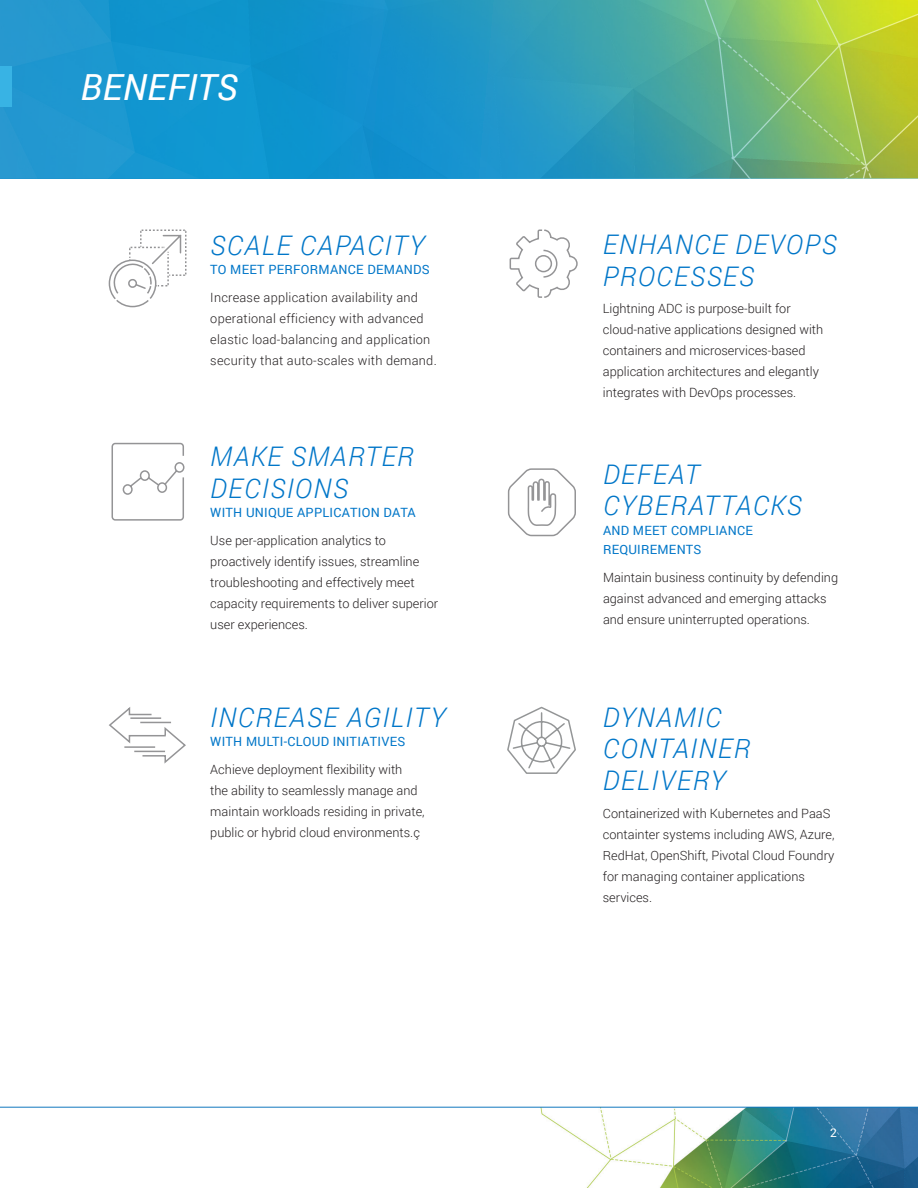
<style>
.page{position:relative;width:918px;height:1188px;background:#fff}
.page>*{position:absolute;margin:0;border:0;box-sizing:border-box;transform-origin:0 0}
.L1_Head{font:italic 36px "Roboto";letter-spacing:.01em;color:#fff}
.L2_Head{font:italic 300 27px/31.5px "Roboto";letter-spacing:.05em;color:#0076c8}
.body_text{font:300 12.75px/21px "Roboto";color:#231f20}
.body_text-2{font:300 12.75px/21px "Roboto";letter-spacing:.02em;color:#231f20}
.L4_Head{font:12.75px/19.5px "Roboto";letter-spacing:.02em;color:#0076c8}
.t1{font:12px "Roboto";color:#fff}
</style>
<div class="page">
<img style="left:540px;top:1108px;width:378px;height:80px">
<hr style="left:0;top:1107px;width:918px;height:1px;background:#1077be">
<svg style="left:0;top:0;width:918px;height:179px;background:#3aa1ad"></svg>
<div style="left:0;top:66px;width:11px;height:41px;background:#38b3e4"></div>
<svg style="left:507px;top:706px;width:69px;height:68px"></svg>
<svg style="left:108px;top:229px;width:79px;height:79px"></svg>
<svg style="left:109px;top:707px;width:77px;height:57px"></svg>
<svg style="left:509px;top:229px;width:69px;height:69px"></svg>
<svg style="left:111px;top:442px;width:74px;height:79px"></svg>
<svg style="left:507px;top:468px;width:69px;height:69px"></svg>
<p class="L1_Head" style="left:81px;top:62px;width:158px">BENEFITS</p>
<p class="L2_Head" style="left:210px;top:228px;width:216px">SCALE CAPACITY</p>
<p class="L4_Head" style="left:210px;top:259px;width:221px">TO MEET PERFORMANCE DEMANDS</p>
<p class="body_text-2" style="left:210px;top:286px;width:228px">Increase application availability and operational efficiency with advanced elastic load-balancing and application security that auto-scales with demand.</p>
<p class="L2_Head" style="left:210px;top:440px;width:205px">MAKE SMARTER<br>DECISIONS</p>
<p class="L4_Head" style="left:210px;top:503px;width:207px">WITH UNIQUE APPLICATION DATA</p>
<p class="body_text" style="left:210px;top:530px;width:229px">Use per-application analytics to proactively identify issues, streamline troubleshooting and effectively meet capacity requirements to deliver superior user experiences.</p>
<p class="L2_Head" style="left:210px;top:701px;width:237px">INCREASE AGILITY</p>
<p class="L4_Head" style="left:210px;top:732px;width:197px">WITH MULTI-CLOUD INITIATIVES</p>
<p class="body_text" style="left:210px;top:759px;width:216px">Achieve deployment flexibility with<br>the ability to seamlessly manage and maintain workloads residing in private, public or hybrid cloud environments.ç</p>
<p class="L2_Head" style="left:603px;top:228px;width:235px">ENHANCE DEVOPS</p>
<p class="L2_Head" style="left:603px;top:259px;width:153px">PROCESSES</p>
<p class="body_text" style="left:603px;top:298px;width:222px">Lightning ADC is purpose-built for cloud-native applications designed with containers and microservices-based application architectures and elegantly integrates with DevOps processes.</p>
<p class="L2_Head" style="left:603px;top:457px;width:200px">DEFEAT<br>CYBERATTACKS</p>
<p class="L4_Head" style="left:603px;top:520px;width:151px">AND MEET COMPLIANCE<br>REQUIREMENTS</p>
<p class="body_text" style="left:603px;top:566px;width:237px">Maintain business continuity by defending against advanced and emerging attacks and ensure uninterrupted operations.</p>
<p class="L2_Head" style="left:603px;top:701px;width:149px">DYNAMIC<br>CONTAINER<br>DELIVERY</p>
<p class="body_text" style="left:603px;top:802px;width:233px">Containerized with Kubernetes and PaaS containter systems including AWS, Azure, RedHat, OpenShift, Pivotal Cloud Foundry for managing container applications services.</p>
<p class="t1" style="left:830px;top:1124px;width:8px">2</p>
</div>
